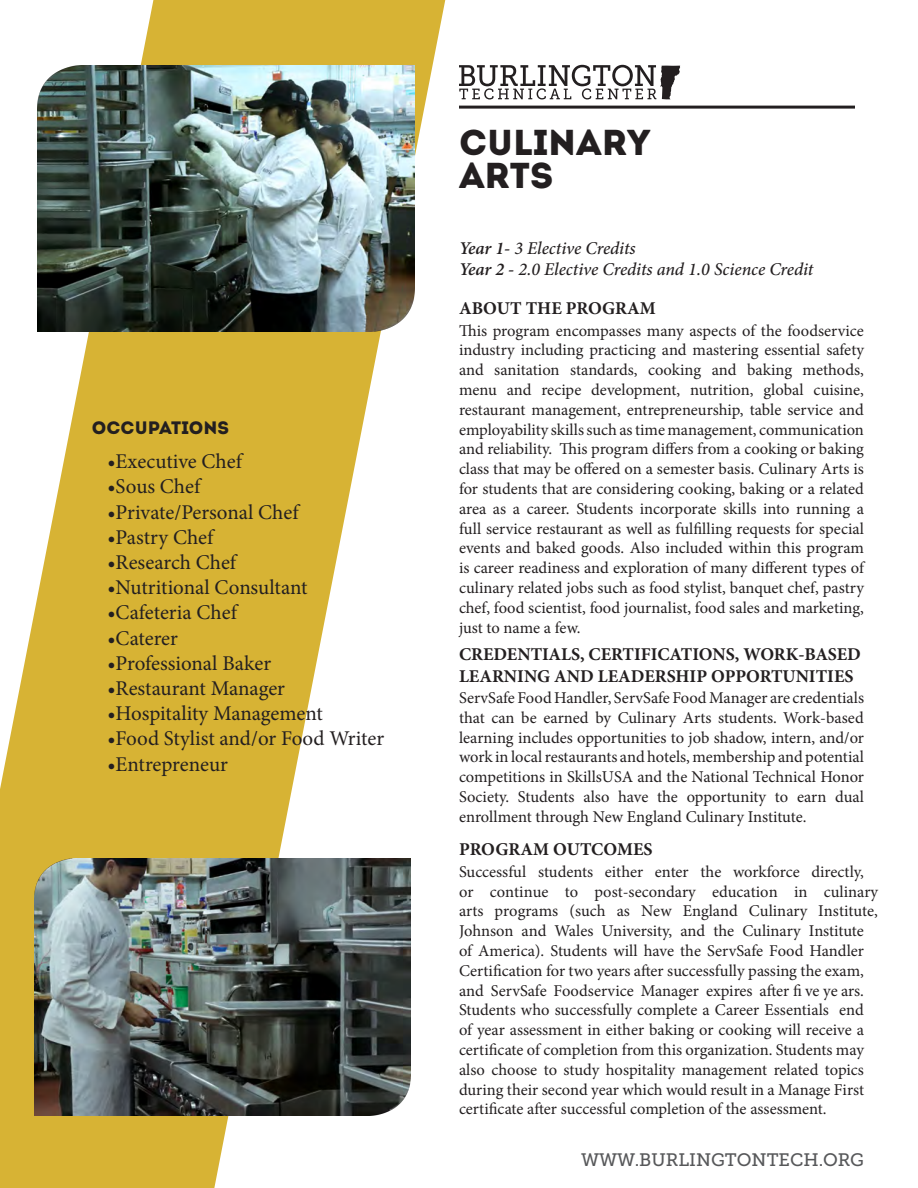
<style>
.page{position:relative;width:918px;height:1188px;background:#fff}
.page>*{position:absolute;margin:0;border:0;box-sizing:border-box;transform-origin:0 0}
.t1{font:36px/33px "Intro";color:#231f20}
.t2{font:21px "Minion Pro";letter-spacing:-.005em;color:#231f20}
.t3{font:700 18px/21.6px "Minion Pro";color:#231f20}
.t4{font:italic 500 18px/21.6px "Minion Pro";letter-spacing:-.005em;color:#231f20}
.t5{font:18px "Museo Slab 500";color:#57585a}
.t6{font:18px "Intro";color:#231f20}
.t7{font:16.5px/19.8px "Minion Pro";color:#231f20;text-align:justify}
.s1{font-weight:600}
</style>
<div class="page">
<svg style="left:0;top:0;width:445px;height:1188px;fill:#d7b334"></svg>
<svg style="left:459px;top:65px;width:221px;height:35px"></svg>
<hr style="left:459px;top:106px;width:396px;height:3px;background:#231f20">
<img style="left:37px;top:65px;width:377px;height:267px">
<img style="left:34px;top:859px;width:376px;height:256px">
<p class="t6" style="left:92px;top:416px;width:139px">OCCUPATIONS</p>
<p class="t2" style="left:107px;top:447px;width:136px">•Executive Chef</p>
<p class="t2" style="left:107px;top:473px;width:94px">•Sous Chef</p>
<p class="t2" style="left:107px;top:498px;width:193px">•Private/Personal Chef</p>
<p class="t2" style="left:107px;top:523px;width:107px">•Pastry Chef</p>
<p class="t2" style="left:107px;top:548px;width:130px">•Research Chef</p>
<p class="t2" style="left:107px;top:573px;width:202px">•Nutritional Consultant</p>
<p class="t2" style="left:107px;top:599px;width:131px">•Cafeteria Chef</p>
<p class="t2" style="left:107px;top:624px;width:72px">•Caterer</p>
<p class="t2" style="left:107px;top:649px;width:165px">•Professional Baker</p>
<p class="t2" style="left:107px;top:674px;width:179px">•Restaurant Manager</p>
<p class="t2" style="left:107px;top:699px;width:217px">•Hospitality Management</p>
<p class="t2" style="left:107px;top:725px;width:278px">•Food Stylist and/or Food Writer</p>
<p class="t2" style="left:107px;top:750px;width:122px">•Entrepreneur</p>
<p class="t1" style="left:459px;top:126px;width:193px">CULINARY<br>ARTS</p>
<p class="t4" style="left:459px;top:237px;width:356px"><span class="s1">Year 1-</span> 3 Elective Credits<br><span class="s1">Year 2 -</span> 2.0 Elective Credits and 1.0 Science Credit</p>
<p class="t3" style="left:459px;top:297px;width:198px">ABOUT THE PROGRAM</p>
<p class="t7" style="left:459px;top:320px;width:407px">This program encompasses many aspects of the foodservice industry including practicing and mastering essential safety and sanitation standards, cooking and baking methods, menu and recipe development, nutrition, global cuisine, restaurant management, entrepreneurship, table service and employability skills such as time management, communication and reliability. This program differs from a cooking or baking class that may be offered on a semester basis. Culinary Arts is for students that are considering cooking, baking or a related area as a career. Students incorporate skills into running a full service restaurant as well as fulfilling requests for special events and baked goods. Also included within this program is career readiness and exploration of many different types of culinary related jobs such as food stylist, banquet chef, pastry chef, food scientist, food journalist, food sales and marketing, just to name a few.</p>
<p class="t3" style="left:459px;top:643px;width:403px">CREDENTIALS, CERTIFICATIONS, WORK-BASED<br>LEARNING AND LEADERSHIP OPPORTUNITIES</p>
<p class="t7" style="left:459px;top:687px;width:407px">ServSafe Food Handler, ServSafe Food Manager are credentials that can be earned by Culinary Arts students. Work-based learning includes opportunities to job shadow, intern, and/or work in local restaurants and hotels, membership and potential competitions in SkillsUSA and the National Technical Honor Society. Students also have the opportunity to earn dual enrollment through New England Culinary Institute.</p>
<p class="t3" style="left:459px;top:838px;width:195px">PROGRAM OUTCOMES</p>
<p class="t7" style="left:459px;top:862px;width:421px;text-align:left">Successful students either enter the workforce directly, or continue to post-secondary education in culinary arts programs (such as New England Culinary Institute, Johnson and Wales University, and the Culinary Institute of America). Students will have the ServSafe Food Handler Certification for two years after successfully passing the exam, and ServSafe Foodservice Manager expires after fi ve ye ars.<br>Students who successfully complete a Career Essentials end of year assessment in either baking or cooking will receive a certificate of completion from this organization. Students may also choose to study hospitality management related topics during their second year which would result in a Manage First certificate after successful completion of the assessment.</p>
<p class="t5" style="left:581px;top:1150px;width:284px">WWW.BURLINGTONTECH.ORG</p>
</div>
